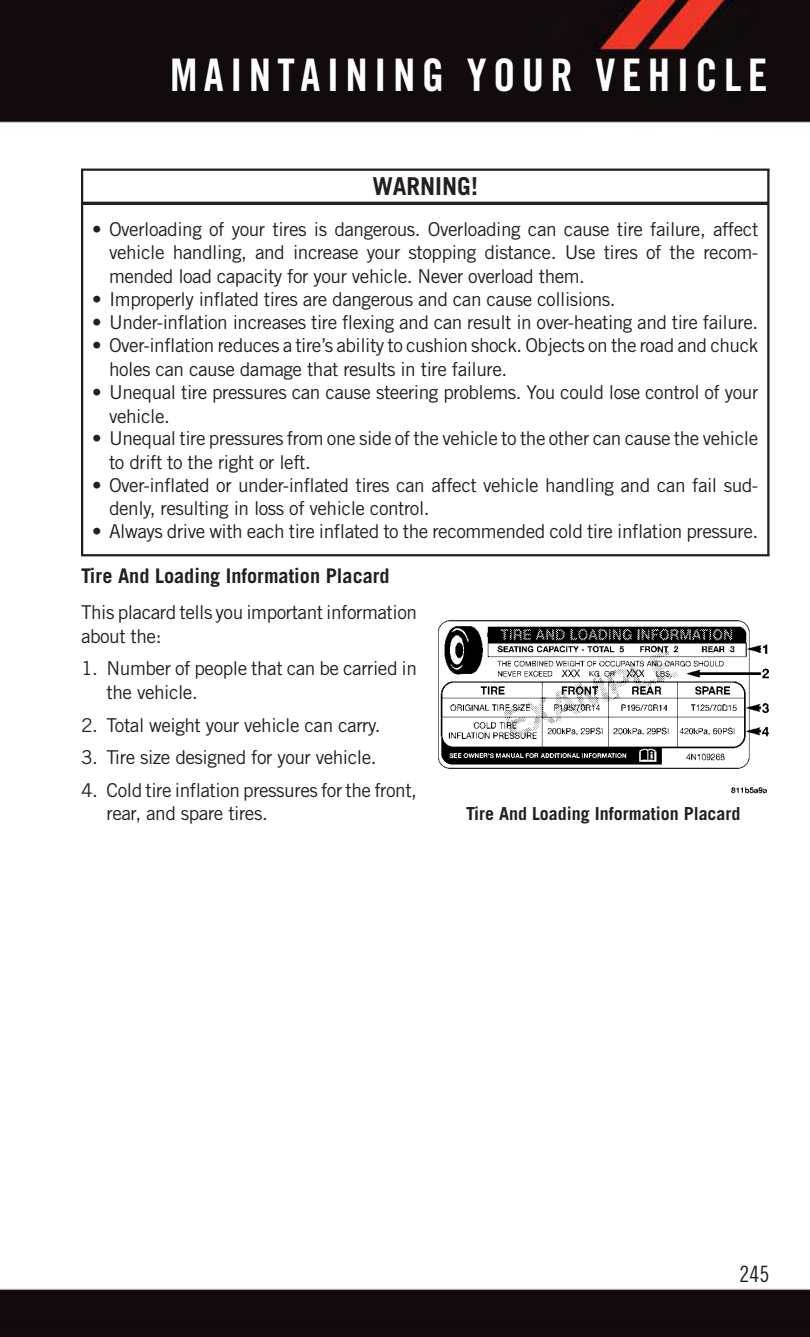
<style>
.page{position:relative;width:810px;height:1337px;background:#fff}
.page>*{position:absolute;margin:0;border:0;box-sizing:border-box;transform-origin:0 0}
.t1{font:45px "Trade Gothic LT Std Bd Cn 20";letter-spacing:.14em;color:#fff}
.t2{font:700 24.75px "Trade Gothic LT Std";color:#231f20}
.t3{font:22.5px "Trade Gothic LT Std Cn 18";color:#231f20}
.t4{font:700 20.25px "Trade Gothic LT Std";color:#231f20}
.t5{font:19.12px/23.6px "Trade Gothic LT Std";letter-spacing:-.025em;color:#231f20}
.t6{font:700 18px "Trade Gothic LT Std";color:#231f20}
</style>
<div class="page">
<img style="left:0;top:0;width:810px;height:1336px">
<hr style="left:82px;top:202px;width:686px;height:3px;background:#231f20">
<hr style="left:81px;top:168px;width:689px;height:3px;background:#231f20">
<hr style="left:767px;top:170px;width:2px;height:385px;background:#231f20">
<hr style="left:81px;top:554px;width:689px;height:2px;background:#231f20">
<hr style="left:81px;top:170px;width:2px;height:385px;background:#231f20">
<img style="left:437px;top:606px;width:333px;height:189px">
<h1 class="t1" style="left:170px;top:59px;width:599px">MAINTAINING YOUR VEHICLE</h1>
<p class="t2" style="left:373px;top:178px;width:107px">WARNING!</p>
<p class="t5" style="left:109px;top:219px;width:651px;text-align:justify;text-indent:-17px">• Overloading of your tires is dangerous. Overloading can cause tire failure, affect vehicle handling, and increase your stopping distance. Use tires of the recom&shy;mended load capacity for your vehicle. Never overload them.</p>
<p class="t5" style="left:92px;top:289px;width:525px">• Improperly inflated tires are dangerous and can cause collisions.</p>
<p class="t5" style="left:92px;top:312px;width:668px">• Under-inflation increases tire flexing and can result in over-heating and tire failure.</p>
<p class="t5" style="left:109px;top:335px;width:651px;text-indent:-17px">• Over-inflation reduces a tire’s ability to cushion shock. Objects on the road and chuck holes can cause damage that results in tire failure.</p>
<p class="t5" style="left:109px;top:382px;width:651px;text-indent:-17px">• Unequal tire pressures can cause steering problems. You could lose control of your vehicle.</p>
<p class="t5" style="left:109px;top:428px;width:651px;text-indent:-17px">• Unequal tire pressures from one side of the vehicle to the other can cause the vehicle to drift to the right or left.</p>
<p class="t5" style="left:109px;top:475px;width:651px;text-indent:-17px">• Over-inflated or under-inflated tires can affect vehicle handling and can fail sud&shy;denly, resulting in loss of vehicle control.</p>
<p class="t5" style="left:92px;top:521px;width:668px">• Always drive with each tire inflated to the recommended cold tire inflation pressure.</p>
<p class="t4" style="left:81px;top:569px;width:310px">Tire And Loading Information Placard</p>
<p class="t5" style="left:81px;top:602px;width:338px">This placard tells you important information about the:</p>
<p class="t5" style="left:107px;top:658px;width:312px;text-indent:-26px">1. Number of people that can be carried in the vehicle.</p>
<p class="t5" style="left:81px;top:714px;width:301px">2. Total weight your vehicle can carry.</p>
<p class="t5" style="left:81px;top:747px;width:297px">3. Tire size designed for your vehicle.</p>
<p class="t5" style="left:107px;top:780px;width:312px;text-indent:-26px">4. Cold tire inflation pressures for the front, rear, and spare tires.</p>
<p class="t6" style="left:466px;top:807px;width:276px">Tire And Loading Information Placard</p>
<p class="t3" style="left:740px;top:1266px;width:31px">245</p>
</div>
